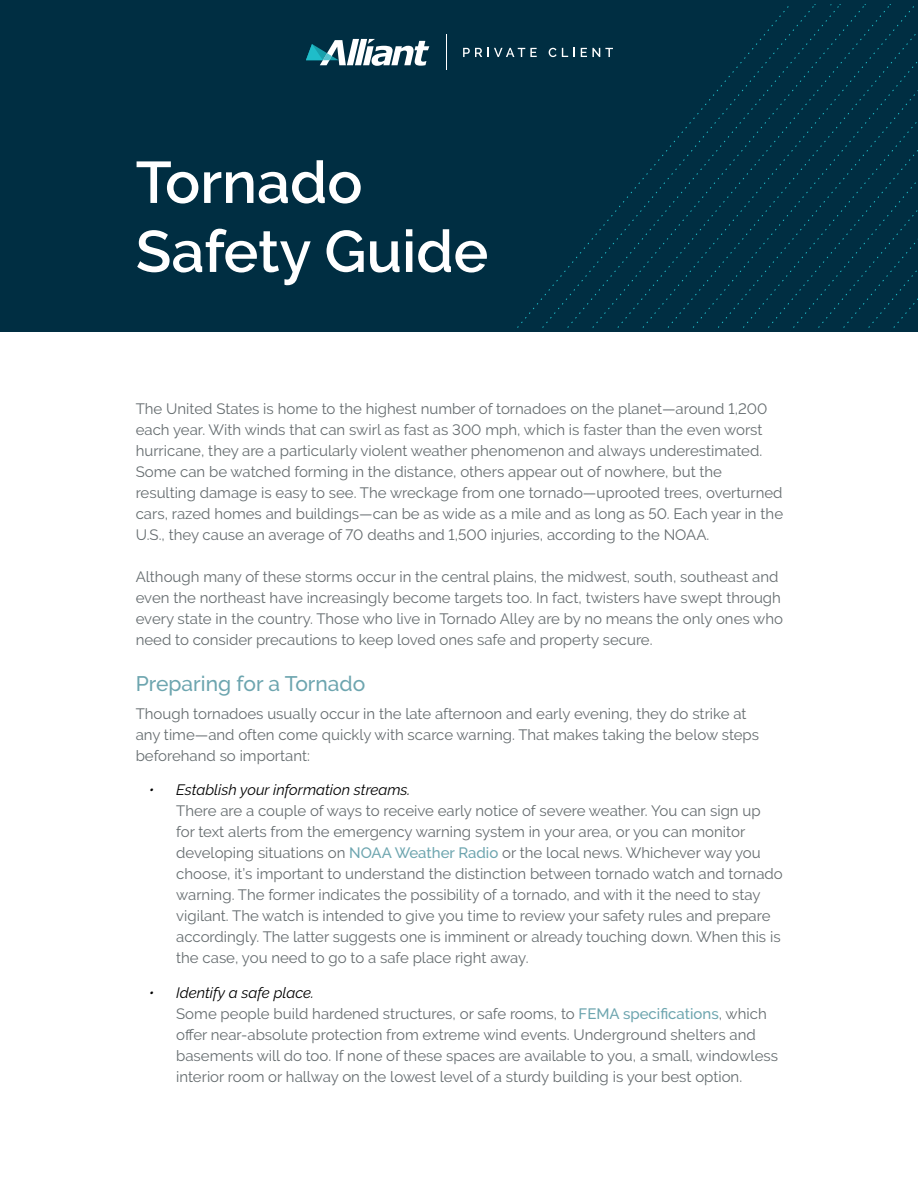
<style>
.page{position:relative;width:918px;height:1188px;background:#fff}
.page>*{position:absolute;margin:0;border:0;box-sizing:border-box;transform-origin:0 0}
.t1{font:600 58.5px "Raleway Lining";color:#fff}
.Subhead_Dusty_Blue{font:500 21px "Raleway Lining";color:#6da5af}
.Subhead_Dusty_Blue-2{font:15px/21px "Raleway Lining";color:#656c6f}
.Body_Text{font:15px/21px "Raleway Lining";color:#656c6f}
.t2{font:italic 15px "Raleway Lining";color:#000}
.s1{font-weight:500;color:#6da5af}
</style>
<div class="page">
<div style="left:0;top:0;width:918px;height:331px;background:#002e42"></div>
<svg style="left:463px;top:48px;width:19px;height:9px"></svg>
<svg style="left:488px;top:48px;width:25px;height:9px"></svg>
<svg style="left:306px;top:39px;width:123px;height:27px"></svg>
<hr style="left:446px;top:34px;width:1px;height:35px;background:#fff">
<svg style="left:513px;top:6px;width:276px;height:322px"></svg>
<svg style="left:789px;top:4px;width:129px;height:324px"></svg>
<p class="t1" style="left:136px;top:149px;width:228px">Tornado</p>
<p class="t1" style="left:136px;top:218px;width:354px">Safety Guide</p>
<p class="Body_Text" style="left:136px;top:398px;width:649px">The United States is home to the highest number of tornadoes on the planet—around 1,200 each year. With winds that can swirl as fast as 300 mph, which is faster than the even worst hurricane, they are a particularly violent weather phenomenon and always underestimated.<br>Some can be watched forming in the distance, others appear out of nowhere, but the resulting damage is easy to see. The wreckage from one tornado—uprooted trees, overturned cars, razed homes and buildings—can be as wide as a mile and as long as 50. Each year in the U.S., they cause an average of 70 deaths and 1,500 injuries, according to the NOAA.</p>
<p class="Body_Text" style="left:136px;top:566px;width:649px">Although many of these storms occur in the central plains, the midwest, south, southeast and even the northeast have increasingly become targets too. In fact, twisters have swept through every state in the country. Those who live in Tornado Alley are by no means the only ones who need to consider precautions to keep loved ones safe and property secure.</p>
<p class="Subhead_Dusty_Blue" style="left:136px;top:671px;width:231px">Preparing for a Tornado</p>
<p class="Subhead_Dusty_Blue-2" style="left:136px;top:703px;width:625px">Though tornadoes usually occur in the late afternoon and early evening, they do strike at any time—and often come quickly with scarce warning. That makes taking the below steps beforehand so important:</p>
<p class="t2" style="left:149px;top:781px;width:263px">• Establish your information streams.</p>
<p class="Subhead_Dusty_Blue-2" style="left:176px;top:800px;width:608px">There are a couple of ways to receive early notice of severe weather. You can sign up for text alerts from the emergency warning system in your area, or you can monitor developing situations on <span class="s1">NOAA Weather Radio</span> or the local news. Whichever way you choose, it’s important to understand the distinction between tornado watch and tornado warning. The former indicates the possibility of a tornado, and with it the need to stay vigilant. The watch is intended to give you time to review your safety rules and prepare accordingly. The latter suggests one is imminent or already touching down. When this is the case, you need to go to a safe place right away.</p>
<p class="t2" style="left:149px;top:984px;width:166px">• Identify a safe place.</p>
<p class="Subhead_Dusty_Blue-2" style="left:176px;top:1003px;width:603px">Some people build hardened structures, or safe rooms, to <span class="s1">FEMA specifications</span>, which offer near-absolute protection from extreme wind events. Underground shelters and basements will do too. If none of these spaces are available to you, a small, windowless interior room or hallway on the lowest level of a sturdy building is your best option.</p>
</div>
